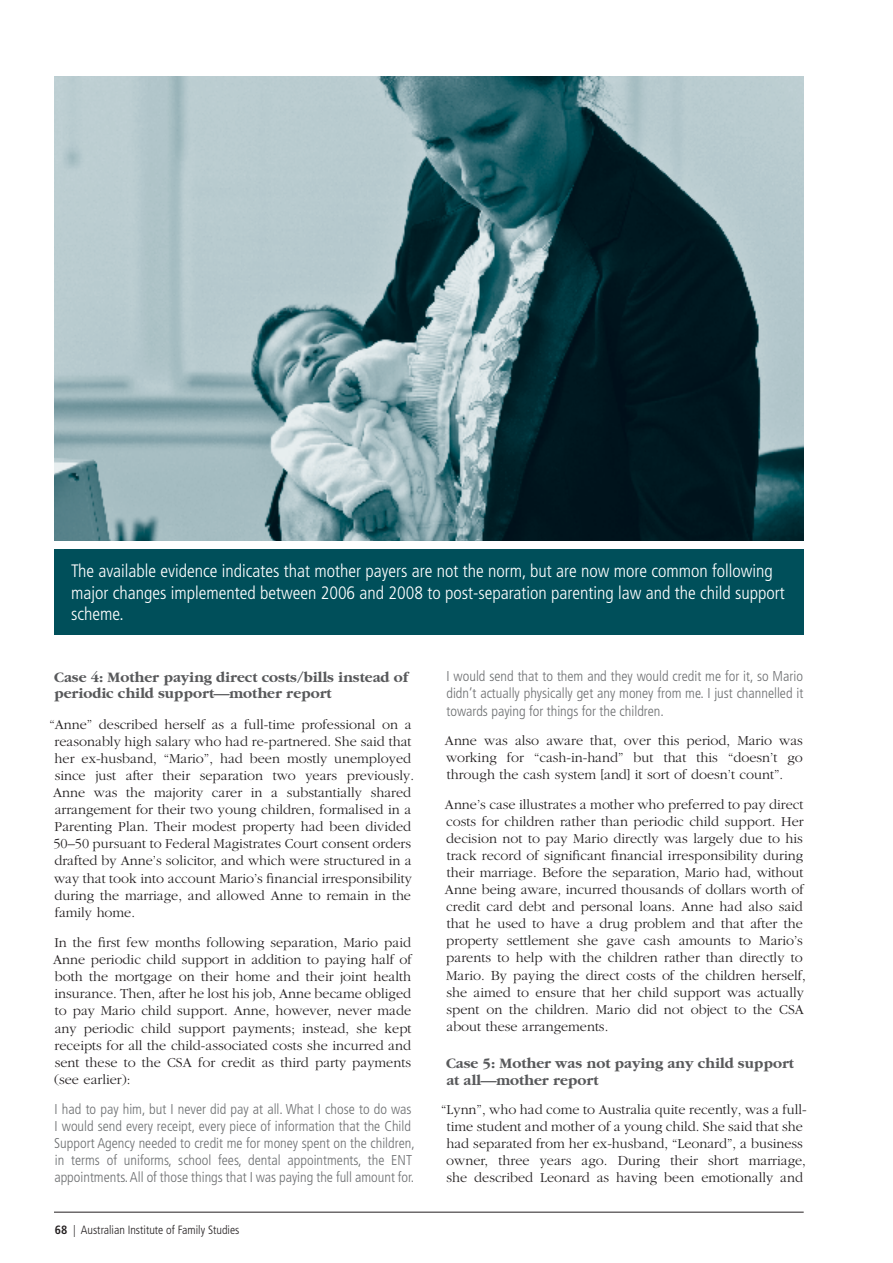
<style>
.page{position:relative;width:893px;height:1263px;background:#fff}
.page>*{position:absolute;margin:0;border:0;box-sizing:border-box;transform-origin:0 0}
.t1{font:300 condensed 18px/21.6px "Frutiger LT";color:#fff}
.Heading_2{font:700 15px/16.5px "Garamond";color:#58595b}
.Body_Text{font:300 14.25px/17.1px "Garamond";color:#231f20}
.t2{font:300 condensed 14.25px/17.1px "Frutiger LT";color:#6d6f71}
.t3{font:300 condensed 12px "Frutiger LT";color:#231f20}
.s1{font-weight:700}
</style>
<div class="page">
<hr style="left:54px;top:1212px;width:750px;height:1px;background:#231f20">
<img style="left:54px;top:77px;width:750px;height:463px">
<div style="left:54px;top:549px;width:750px;height:85px;background:#004f5a"></div>
<p class="t1" style="left:71px;top:560px;width:715px">The available evidence indicates that mother payers are not the norm, but are now more common following major changes implemented between 2006 and 2008 to post-separation parenting law and the child support scheme.</p>
<p class="Heading_2" style="left:54px;top:669px;width:355px">Case 4: Mother paying direct costs/bills instead of periodic child support—mother report</p>
<p class="Body_Text" style="left:49px;top:716px;width:366px">“Anne” described herself as a full-time professional on a reasonably high salary who had re-partnered. She said that her ex-husband, “Mario”, had been mostly unemployed since just after their separation two years previously.<br>Anne was the majority carer in a substantially shared arrangement for their two young children, formalised in a Parenting Plan. Their modest property had been divided 50–50 pursuant to Federal Magistrates Court consent orders drafted by Anne’s solicitor, and which were structured in a way that took into account Mario’s financial irresponsibility during the marriage, and allowed Anne to remain in the family home.</p>
<p class="Body_Text" style="left:53px;top:934px;width:360px;text-align:justify">In the first few months following separation, Mario paid Anne periodic child support in addition to paying half of both the mortgage on their home and their joint health insurance. Then, after he lost his job, Anne became obliged to pay Mario child support. Anne, however, never made any periodic child support payments; instead, she kept receipts for all the child-associated costs she incurred and sent these to the CSA for credit as third party payments (see earlier):</p>
<p class="t2" style="left:54px;top:1101px;width:362px">I had to pay him, but I never did pay at all. What I chose to do was I would send every receipt, every piece of information that the Child Support Agency needed to credit me for money spent on the children, in terms of uniforms, school fees, dental appointments, the ENT appointments. All of those things that I was paying the full amount for.</p>
<p class="t3" style="left:55px;top:1223px;width:186px"><span class="s1">68</span> | Australian Institute of Family Studies</p>
<p class="t2" style="left:446px;top:668px;width:358px;text-align:justify">I would send that to them and they would credit me for it, so Mario didn’t actually physically get any money from me. I just channelled it towards paying for things for the children.</p>
<p class="Body_Text" style="left:445px;top:732px;width:360px;text-align:justify">Anne was also aware that, over this period, Mario was working for “cash-in-hand” but that this “doesn’t go through the cash system [and] it sort of doesn’t count”.</p>
<p class="Body_Text" style="left:445px;top:796px;width:363px">Anne’s case illustrates a mother who preferred to pay direct costs for children rather than periodic child support. Her decision not to pay Mario directly was largely due to his track record of significant financial irresponsibility during their marriage. Before the separation, Mario had, without Anne being aware, incurred thousands of dollars worth of credit card debt and personal loans. Anne had also said that he used to have a drug problem and that after the property settlement she gave cash amounts to Mario’s parents to help with the children rather than directly to Mario. By paying the direct costs of the children herself, she aimed to ensure that her child support was actually spent on the children. Mario did not object to the CSA about these arrangements.</p>
<p class="Heading_2" style="left:446px;top:1055px;width:350px">Case 5: Mother was not paying any child support at all—mother report</p>
<p class="Body_Text" style="left:441px;top:1101px;width:367px;text-align:center">“Lynn”, who had come to Australia quite recently, was a full&shy;time student and mother of a young child. She said that she had separated from her ex-husband, “Leonard”, a business owner, three years ago. During their short marriage, she described Leonard as having been emotionally and</p>
</div>
